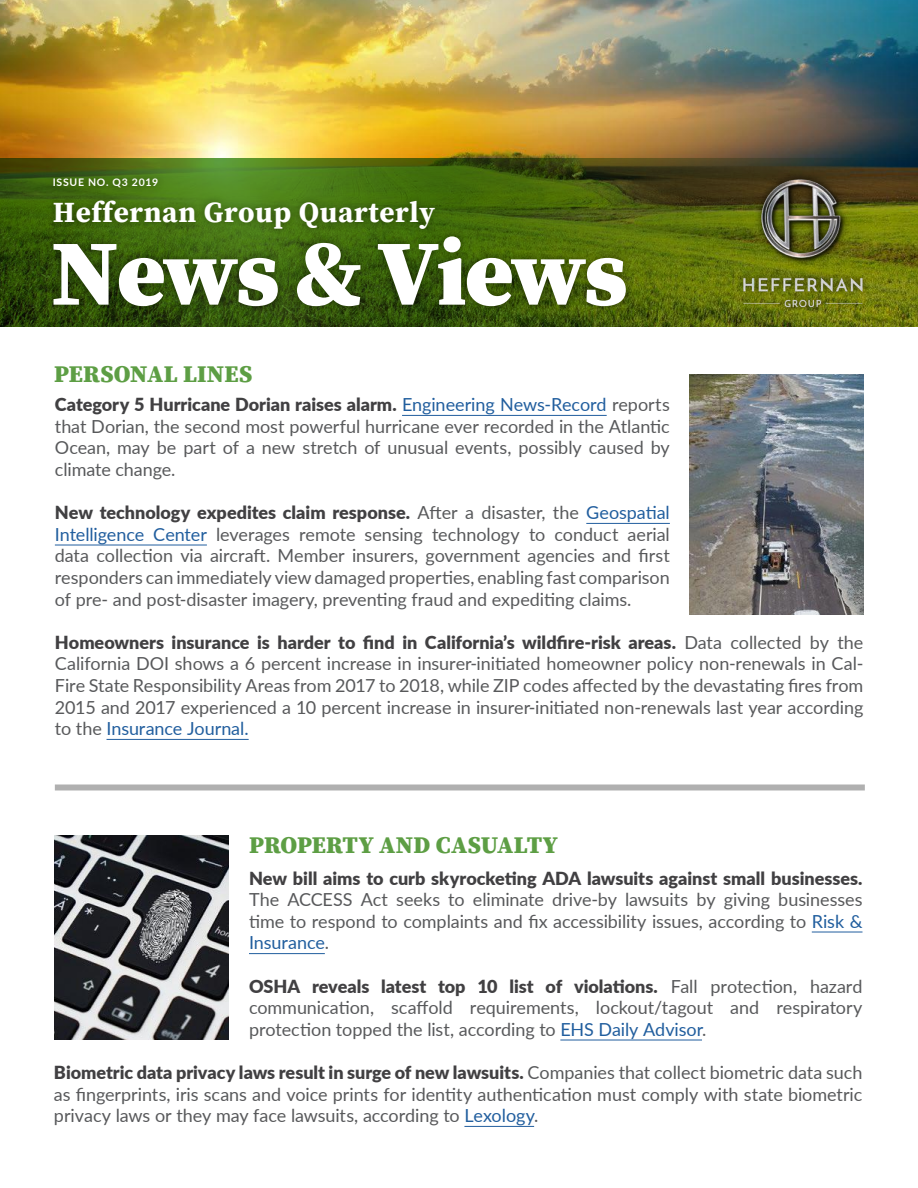
<style>
.page{position:relative;width:918px;height:1188px;background:#fff}
.page>*{position:absolute;margin:0;border:0;box-sizing:border-box;transform-origin:0 0}
.t1{font:900 93px "Source Serif Pro";letter-spacing:-.02em;color:#fff}
.t2{font:700 29.25px "Source Serif Pro";letter-spacing:.02em;color:#fff}
.t3{font:900 24px "Source Serif Pro";letter-spacing:.01em;color:#5d9e44}
.t4{font:18px/21.6px "Lato";letter-spacing:-.005em;color:#58595b;text-align:justify}
.t5{font:900 18px "Lato";color:#414042}
.t6{font:700 10.5px "Lato";letter-spacing:.07em;color:#fff}
.s1{font-weight:900;color:#414042}
.s2{color:#215e9e}
</style>
<div class="page">
<hr style="left:402px;top:415px;width:205px;height:1px;background:#215e9e">
<hr style="left:586px;top:523px;width:84px;height:1px;background:#215e9e">
<hr style="left:55px;top:545px;width:152px;height:1px;background:#215e9e">
<hr style="left:107px;top:739px;width:142px;height:1px;background:#215e9e">
<img style="left:0;top:0;width:918px;height:158px">
<svg style="left:0;top:158px;width:918px;height:169px;background:#485f0f"></svg>
<div style="left:45px;top:228px;width:589px;height:86px;background:#000;opacity:.44"></div>
<div style="left:46px;top:192px;width:396px;height:45px;background:#000;opacity:.44"></div>
<div style="left:45px;top:170px;width:121px;height:25px;background:#000;opacity:.44"></div>
<img style="left:690px;top:374px;width:174px;height:240px">
<div style="left:55px;top:784px;width:810px;height:6px;background:#b0b0b0"></div>
<div style="left:735px;top:171px;width:136px;height:144px;background:#000;opacity:.75"></div>
<img style="left:724px;top:168px;width:156px;height:142px">
<hr style="left:812px;top:932px;width:51px;height:1px;background:#215e9e">
<hr style="left:249px;top:953px;width:76px;height:1px;background:#215e9e">
<hr style="left:560px;top:1040px;width:142px;height:1px;background:#215e9e">
<hr style="left:464px;top:1126px;width:70px;height:1px;background:#215e9e">
<img style="left:54px;top:836px;width:174px;height:203px">
<p class="t6" style="left:53px;top:175px;width:107px">ISSUE NO. Q3 2019</p>
<h2 class="t2" style="left:53px;top:192px;width:384px">Heffernan Group Quarterly</h2>
<h1 class="t1" style="left:51px;top:208px;width:578px">News &amp; Views</h1>
<h3 class="t3" style="left:54px;top:357px;width:200px">PERSONAL LINES</h3>
<p class="t4" style="left:55px;top:393px;width:616px"><span class="s1">Category 5 Hurricane Dorian raises alarm.</span> <span class="s2">Engineering News-Record</span> reports that Dorian, the second most powerful hurricane ever recorded in the Atlantic Ocean, may be part of a new stretch of unusual events, possibly caused by climate change.</p>
<p class="t4" style="left:55px;top:501px;width:616px"><span class="s1">New technology expedites claim response.</span> After a disaster, the <span class="s2">Geospatial Intelligence Center</span> leverages remote sensing technology to conduct aerial data collection via aircraft. Member insurers, government agencies and first responders can immediately view damaged properties, enabling fast comparison of pre- and post-disaster imagery, preventing fraud and expediting claims.</p>
<p class="t4" style="left:55px;top:631px;width:810px"><span class="s1">Homeowners insurance is harder to find in California’s wildfire-risk areas.</span> Data collected by the California DOI shows a 6 percent increase in insurer-initiated homeowner policy non-renewals in Cal-Fire State Responsibility Areas from 2017 to 2018, while ZIP codes affected by the devastating fires from 2015 and 2017 experienced a 10 percent increase in insurer-initiated non-renewals last year according to the <span class="s2">Insurance Journal.</span></p>
<h3 class="t3" style="left:249px;top:828px;width:310px">PROPERTY AND CASUALTY</h3>
<p class="t5" style="left:249px;top:865px;width:615px">New bill aims to curb skyrocketing ADA lawsuits against small businesses.</p>
<p class="t4" style="left:249px;top:888px;width:615px">The ACCESS Act seeks to eliminate drive-by lawsuits by giving businesses time to respond to complaints and fix accessibility issues, according to <span class="s2">Risk &amp; Insurance</span>.</p>
<p class="t4" style="left:249px;top:975px;width:615px"><span class="s1">OSHA reveals latest top 10 list of violations.</span> Fall protection, hazard communication, scaffold requirements, lockout/tagout and respiratory protection topped the list, according to <span class="s2">EHS Daily Advisor</span>.</p>
<p class="t4" style="left:54px;top:1061px;width:810px"><span class="s1">Biometric data privacy laws result in surge of new lawsuits.</span> Companies that collect biometric data such as fingerprints, iris scans and voice prints for identity authentication must comply with state biometric privacy laws or they may face lawsuits, according to <span class="s2">Lexology</span>.</p>
</div>
